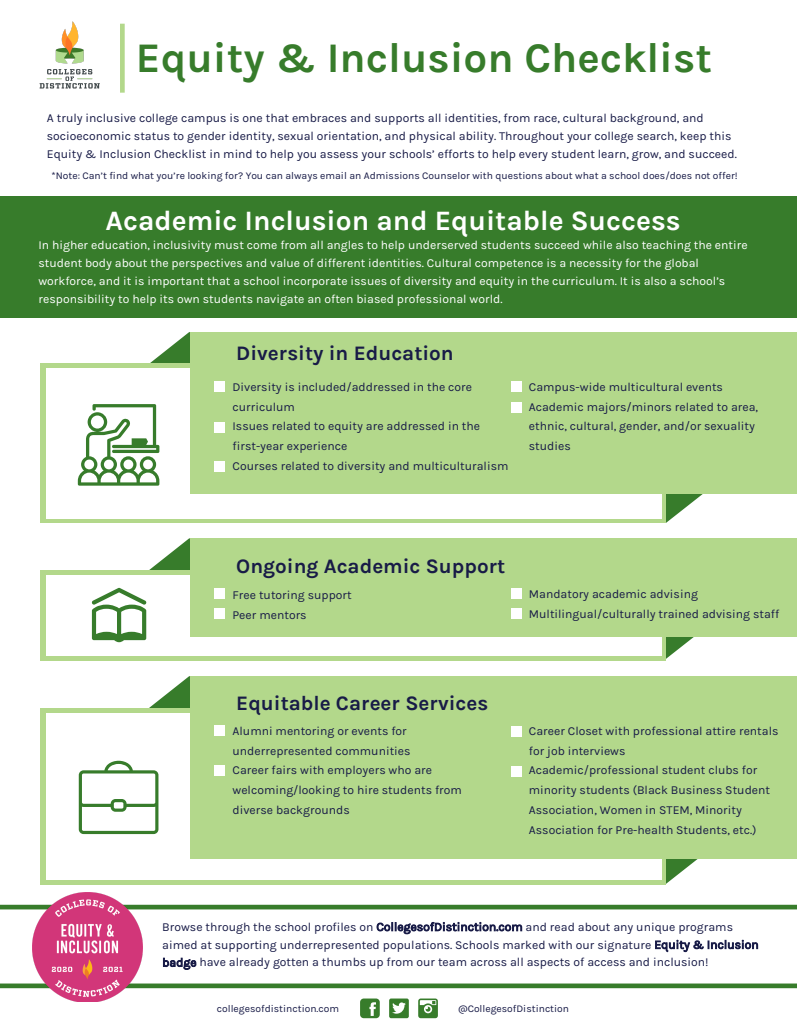
<style>
.page{position:relative;width:797px;height:1032px;background:#fff}
.page>*{position:absolute;margin:0;border:0;box-sizing:border-box;transform-origin:0 0}
.t1{font:700 42.12px "Karla";color:#377c2b}
.t2{font:700 28.12px "Karla";color:#fff}
.t3{font:700 20.62px "Karla";color:#181b47}
.t4{font:12.12px/19.6px "Karla";color:#181b47}
.t5{font:12.12px/17.8px "Karla";color:#fff}
.t6{font:10.25px "Karla";color:#181b47}
</style>
<div class="page">
<svg style="left:0;top:904px;width:796px;height:83px"></svg>
<svg style="left:665px;top:493px;width:95px;height:30px"></svg>
<div style="left:40px;top:363px;width:625px;height:160px;background:linear-gradient(to right,#b3d88a,#b4d88c)"></div>
<div style="left:0;top:196px;width:796px;height:122px;background:#377c2b"></div>
<div style="left:46px;top:368px;width:614px;height:150px;background:#fff"></div>
<div style="left:190px;top:332px;width:606px;height:161px;background:#b3d88b"></div>
<svg style="left:665px;top:636px;width:95px;height:23px"></svg>
<div style="left:40px;top:570px;width:625px;height:89px;background:linear-gradient(to right,#b3d88a,#b4d88c)"></div>
<div style="left:46px;top:574px;width:614px;height:81px;background:#fff"></div>
<div style="left:190px;top:538px;width:606px;height:98px;background:#b3d88b"></div>
<img style="left:33px;top:892px;width:109px;height:108px">
<img style="left:39px;top:21px;width:61px;height:68px">
<div style="left:120px;top:23px;width:5px;height:70px;background:#b3d88b"></div>
<div style="left:511px;top:381px;width:10px;height:11px;background:#fff"></div>
<div style="left:511px;top:402px;width:10px;height:10px;background:#fff"></div>
<div style="left:511px;top:588px;width:10px;height:11px;background:#fff"></div>
<div style="left:511px;top:608px;width:10px;height:10px;background:#fff"></div>
<svg style="left:665px;top:858px;width:95px;height:25px"></svg>
<svg style="left:150px;top:676px;width:40px;height:31px"></svg>
<svg style="left:40px;top:707px;width:625px;height:176px;fill:#b3d88b"></svg>
<div style="left:46px;top:712px;width:614px;height:167px;background:#fff"></div>
<div style="left:190px;top:675px;width:606px;height:183px;background:#b3d88b"></div>
<div style="left:215px;top:725px;width:10px;height:10px;background:#fff"></div>
<div style="left:511px;top:726px;width:10px;height:10px;background:#fff"></div>
<div style="left:511px;top:765px;width:10px;height:11px;background:#fff"></div>
<div style="left:215px;top:764px;width:10px;height:11px;background:#fff"></div>
<svg style="left:78px;top:332px;width:147px;height:153px"></svg>
<svg style="left:92px;top:538px;width:192px;height:104px"></svg>
<svg style="left:79px;top:760px;width:79px;height:73px"></svg>
<svg style="left:389px;top:998px;width:19px;height:19px"></svg>
<svg style="left:360px;top:998px;width:19px;height:19px"></svg>
<svg style="left:418px;top:998px;width:19px;height:19px"></svg>
<h1 class="t1" style="left:136px;top:34px;width:577px">Equity &amp; Inclusion Checklist</h1>
<p class="t4" style="left:47px;top:109px;width:691px;line-height:17.8px">A truly inclusive college campus is one that embraces and supports all identities, from race, cultural background, and socioeconomic status to gender identity, sexual orientation, and physical ability. Throughout your college search, keep this<br>Equity &amp; Inclusion Checklist in mind to help you assess your schools’ efforts to help every student learn, grow, and succeed.</p>
<p class="t6" style="left:52px;top:170px;width:687px">*Note: Can’t find what you’re looking for? You can always email an Admissions Counselor with questions about what a school does/does not offer!</p>
<h2 class="t2" style="left:105px;top:204px;width:576px">Academic Inclusion and Equitable Success</h2>
<p class="t5" style="left:38px;top:236px;width:710px">In higher education, inclusivity must come from all angles to help underserved students succeed while also teaching the entire student body about the perspectives and value of different identities. Cultural competence is a necessity for the global workforce, and it is important that a school incorporate issues of diversity and equity in the curriculum. It is also a school’s responsibility to help its own students navigate an often biased professional world.</p>
<h3 class="t3" style="left:236px;top:341px;width:219px">Diversity in Education</h3>
<p class="t4" style="left:232px;top:377px;width:277px">Diversity is included/addressed in the core curriculum<br>Issues related to equity are addressed in the first-year experience<br>Courses related to diversity and multiculturalism</p>
<p class="t4" style="left:528px;top:377px;width:231px">Campus-wide multicultural events<br>Academic majors/minors related to area, ethnic, cultural, gender, and/or sexuality studies</p>
<h3 class="t3" style="left:236px;top:554px;width:270px">Ongoing Academic Support</h3>
<p class="t4" style="left:232px;top:585px;width:121px">Free tutoring support<br>Peer mentors</p>
<p class="t4" style="left:528px;top:584px;width:252px">Mandatory academic advising<br>Multilingual/culturally trained advising staff</p>
<h3 class="t3" style="left:236px;top:690px;width:253px">Equitable Career Services</h3>
<p class="t4" style="left:232px;top:721px;width:231px">Alumni mentoring or events for underrepresented communities<br>Career fairs with employers who are welcoming/looking to hire students from diverse backgrounds</p>
<p class="t4" style="left:528px;top:721px;width:251px">Career Closet with professional attire rentals for job interviews<br>Academic/professional student clubs for minority students (Black Business Student Association, Women in STEM, Minority Association for Pre-health Students, etc.)</p>
<p class="t4" style="left:162px;top:917px;width:597px;line-height:17.8px">Browse through the school profiles on CollegesofDistinction.com and read about any unique programs aimed at supporting underrepresented populations. Schools marked with our signature Equity &amp; Inclusion badge have already gotten a thumbs up from our team across all aspects of access and inclusion!</p>
<p class="t6" style="left:217px;top:1002px;width:124px">collegesofdistinction.com</p>
<p class="t6" style="left:458px;top:1002px;width:113px">@CollegesofDistinction</p>
</div>
